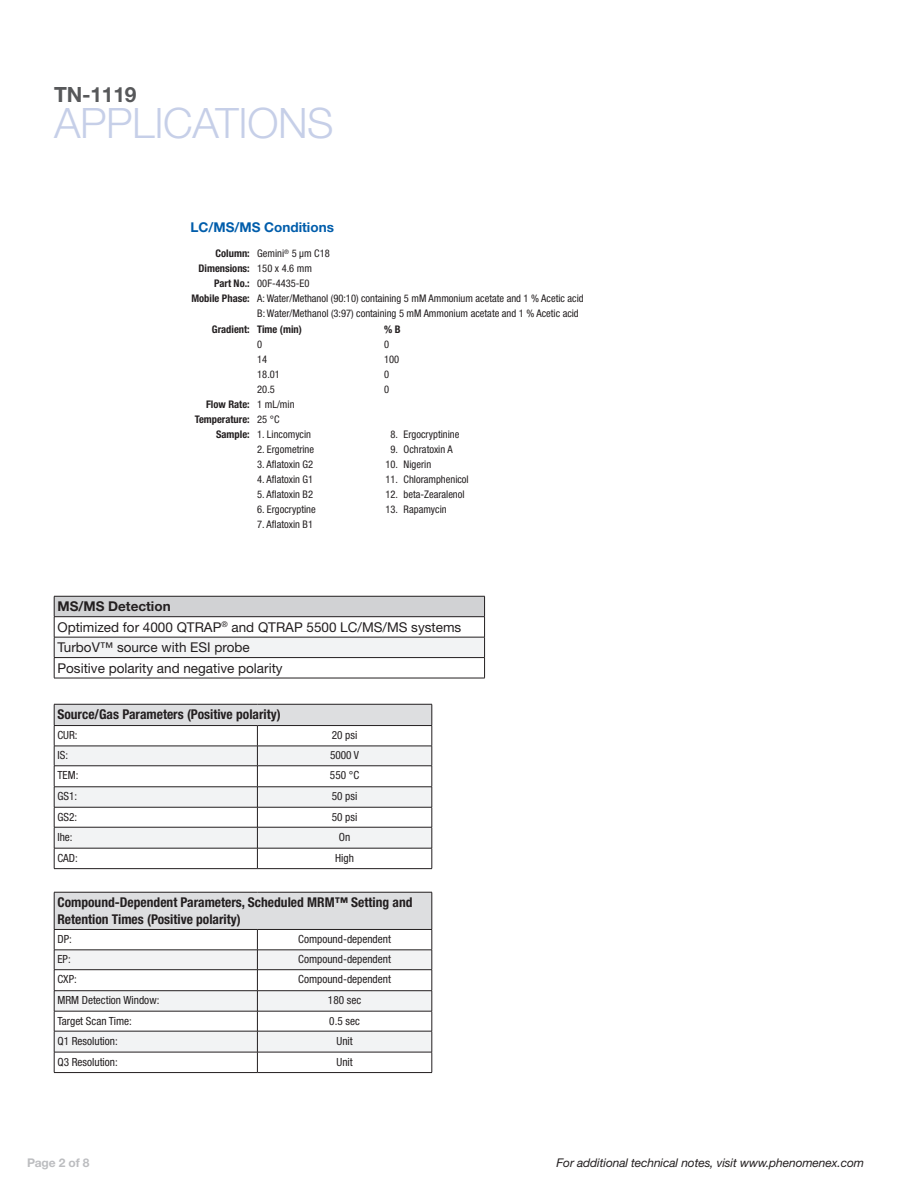
<style>
.page{position:relative;width:918px;height:1188px;background:#fff}
.page>*{position:absolute;margin:0;border:0;box-sizing:border-box;transform-origin:0 0}
.t1{font:300 42px "Helvetica Neue LT Std";letter-spacing:-.01em;color:#c6cfe8}
.t2{font:700 21px "Helvetica Neue LT Std";letter-spacing:-.01em;color:#57585a}
.t3{font:13.5px/20.4px "Helvetica Neue LT Std";color:#231f20}
.t4{font:700 condensed 13.5px/16.5px "Helvetica Neue LT Std";color:#231f20}
.t5{font:700 13.5px "Helvetica Neue LT Std";color:#015dab}
.t6{font:italic 12px "Helvetica Neue LT Std";letter-spacing:-.01em;color:#231f20}
.t7{font:700 12px "Helvetica Neue LT Std";letter-spacing:-.01em;color:#bcbdc0}
.t8{font:condensed 11.25px "Helvetica Neue LT Std";color:#231f20}
.t9{font:condensed 10.5px "Helvetica Neue LT Std";color:#231f20}
.t10{font:700 condensed 10.5px/15px "Helvetica Neue LT Std";color:#231f20}
.s1{font-weight:700}
.s2{font-weight:400}
</style>
<div class="page">
<div style="left:54px;top:596px;width:431px;height:21px;background:#d1d2d4"></div>
<div style="left:54px;top:637px;width:431px;height:21px;background:#f2f3f4"></div>
<hr style="left:54px;top:596px;width:431px;height:1px;background:#231f20">
<hr style="left:54px;top:616px;width:431px;height:1px;background:#231f20">
<hr style="left:54px;top:637px;width:431px;height:1px;background:#231f20">
<hr style="left:54px;top:657px;width:431px;height:1px;background:#231f20">
<svg style="left:54px;top:596px;width:1px;height:82px"></svg>
<svg style="left:484px;top:596px;width:1px;height:82px"></svg>
<hr style="left:54px;top:678px;width:431px;height:1px;background:#231f20">
<hr style="left:257px;top:868px;width:175px;height:1px;background:#231f20">
<svg style="left:54px;top:704px;width:379px;height:164px"></svg>
<hr style="left:54px;top:868px;width:203px;height:1px;background:#231f20">
<hr style="left:54px;top:704px;width:203px;height:1px;background:#231f20">
<hr style="left:257px;top:704px;width:175px;height:1px;background:#231f20">
<div style="left:54px;top:892px;width:378px;height:37px;background:#dddee0"></div>
<hr style="left:432px;top:892px;width:1px;height:37px;background:#231f20">
<hr style="left:257px;top:929px;width:175px;height:1px;background:#231f20">
<hr style="left:257px;top:1072px;width:175px;height:1px;background:#231f20">
<hr style="left:54px;top:892px;width:1px;height:37px;background:#231f20">
<hr style="left:54px;top:929px;width:203px;height:1px;background:#231f20">
<svg style="left:54px;top:930px;width:379px;height:142px"></svg>
<hr style="left:54px;top:1072px;width:203px;height:1px;background:#231f20">
<hr style="left:54px;top:892px;width:203px;height:1px;background:#231f20">
<hr style="left:257px;top:892px;width:175px;height:1px;background:#231f20">
<h2 class="t2" style="left:54px;top:82px;width:84px">TN-1119</h2>
<h1 class="t1" style="left:54px;top:97px;width:281px">APPLICATIONS</h1>
<p class="t5" style="left:190px;top:219px;width:145px">LC/MS/MS Conditions</p>
<p class="t9" style="left:216px;top:247px;width:116px"><span class="s1">Column:</span> Gemini<sup>®</sup> 5 µm C18</p>
<p class="t10" style="left:199px;top:261px;width:115px">Dimensions: <span class="s2">150 x 4.6 mm</span></p>
<p class="t9" style="left:214px;top:278px;width:97px"><span class="s1">Part No.:</span> 00F-4435-E0</p>
<p class="t9" style="left:191px;top:293px;width:394px"><span class="s1">Mobile Phase:</span> A: Water/Methanol (90:10) containing 5 mM Ammonium acetate and 1 % Acetic acid</p>
<p class="t9" style="left:257px;top:308px;width:323px">B: Water/Methanol (3:97) containing 5 mM Ammonium acetate and 1 % Acetic acid</p>
<p class="t10" style="left:212px;top:321px;width:92px">Gradient: Time (min)</p>
<p class="t10" style="left:384px;top:321px;width:18px">% B</p>
<p class="t9" style="left:257px;top:338px;width:7px">0</p>
<p class="t9" style="left:384px;top:338px;width:7px">0</p>
<p class="t9" style="left:257px;top:353px;width:12px">14</p>
<p class="t9" style="left:384px;top:353px;width:17px">100</p>
<p class="t9" style="left:257px;top:368px;width:24px">18.01</p>
<p class="t9" style="left:384px;top:368px;width:7px">0</p>
<p class="t9" style="left:257px;top:383px;width:19px">20.5</p>
<p class="t9" style="left:384px;top:383px;width:7px">0</p>
<p class="t10" style="left:195px;top:396px;width:101px;text-indent:11px">Flow Rate: <span class="s2">1 mL/min<br></span>Temperature: <span class="s2">25 °C</span></p>
<p class="t9" style="left:216px;top:428px;width:96px"><span class="s1">Sample:</span> 1. Lincomycin</p>
<p class="t9" style="left:390px;top:428px;width:70px">8. Ergocryptinine</p>
<p class="t9" style="left:257px;top:443px;width:58px">2. Ergometrine</p>
<p class="t9" style="left:390px;top:443px;width:64px">9. Ochratoxin A</p>
<p class="t9" style="left:257px;top:458px;width:58px">3. Aflatoxin G2</p>
<p class="t9" style="left:385px;top:458px;width:47px">10. Nigerin</p>
<p class="t9" style="left:257px;top:473px;width:58px">4. Aflatoxin G1</p>
<p class="t9" style="left:385px;top:473px;width:85px">11. Chloramphenicol</p>
<p class="t9" style="left:257px;top:488px;width:57px">5. Aflatoxin B2</p>
<p class="t9" style="left:385px;top:488px;width:81px">12. beta-Zearalenol</p>
<p class="t9" style="left:257px;top:503px;width:60px">6. Ergocryptine</p>
<p class="t9" style="left:385px;top:503px;width:63px">13. Rapamycin</p>
<p class="t9" style="left:257px;top:518px;width:57px">7. Aflatoxin B1</p>
<p class="t3" style="left:57px;top:596px;width:405px"><span class="s1">MS/MS Detection<br></span>Optimized for 4000 QTRAP<sup>®</sup> and QTRAP 5500 LC/MS/MS systems TurboV™ source with ESI probe<br>Positive polarity and negative polarity</p>
<p class="t4" style="left:57px;top:706px;width:225px">Source/Gas Parameters (Positive polarity)</p>
<p class="t8" style="left:57px;top:728px;width:22px">CUR:</p>
<p class="t8" style="left:332px;top:728px;width:27px">20 psi</p>
<p class="t8" style="left:57px;top:749px;width:12px">IS:</p>
<p class="t8" style="left:330px;top:749px;width:31px">5000 V</p>
<p class="t8" style="left:57px;top:769px;width:23px">TEM:</p>
<p class="t8" style="left:330px;top:769px;width:31px">550 °C</p>
<p class="t8" style="left:57px;top:790px;width:21px">GS1:</p>
<p class="t8" style="left:332px;top:790px;width:27px">50 psi</p>
<p class="t8" style="left:57px;top:810px;width:21px">GS2:</p>
<p class="t8" style="left:332px;top:810px;width:27px">50 psi</p>
<p class="t8" style="left:57px;top:830px;width:17px">Ihe:</p>
<p class="t8" style="left:339px;top:830px;width:13px">On</p>
<p class="t8" style="left:57px;top:851px;width:22px">CAD:</p>
<p class="t8" style="left:335px;top:851px;width:20px">High</p>
<p class="t4" style="left:57px;top:894px;width:357px">Compound-Dependent Parameters, Scheduled MRM™ Setting and<br>Retention Times (Positive polarity)</p>
<p class="t8" style="left:57px;top:932px;width:16px">DP:</p>
<p class="t8" style="left:298px;top:932px;width:94px">Compound-dependent</p>
<p class="t8" style="left:57px;top:953px;width:15px">EP:</p>
<p class="t8" style="left:298px;top:953px;width:94px">Compound-dependent</p>
<p class="t8" style="left:57px;top:973px;width:21px">CXP:</p>
<p class="t8" style="left:298px;top:973px;width:94px">Compound-dependent</p>
<p class="t8" style="left:57px;top:994px;width:103px">MRM Detection Window:</p>
<p class="t8" style="left:328px;top:994px;width:35px">180 sec</p>
<p class="t8" style="left:57px;top:1014px;width:76px">Target Scan Time:</p>
<p class="t8" style="left:329px;top:1014px;width:32px">0.5 sec</p>
<p class="t8" style="left:57px;top:1034px;width:62px">Q1 Resolution:</p>
<p class="t8" style="left:336px;top:1034px;width:18px">Unit</p>
<p class="t8" style="left:57px;top:1055px;width:62px">Q3 Resolution:</p>
<p class="t8" style="left:337px;top:1055px;width:18px">Unit</p>
<p class="t7" style="left:27px;top:1155px;width:64px">Page 2 of 8</p>
<p class="t6" style="left:557px;top:1156px;width:309px">For additional technical notes, visit www.phenomenex.com</p>
</div>
